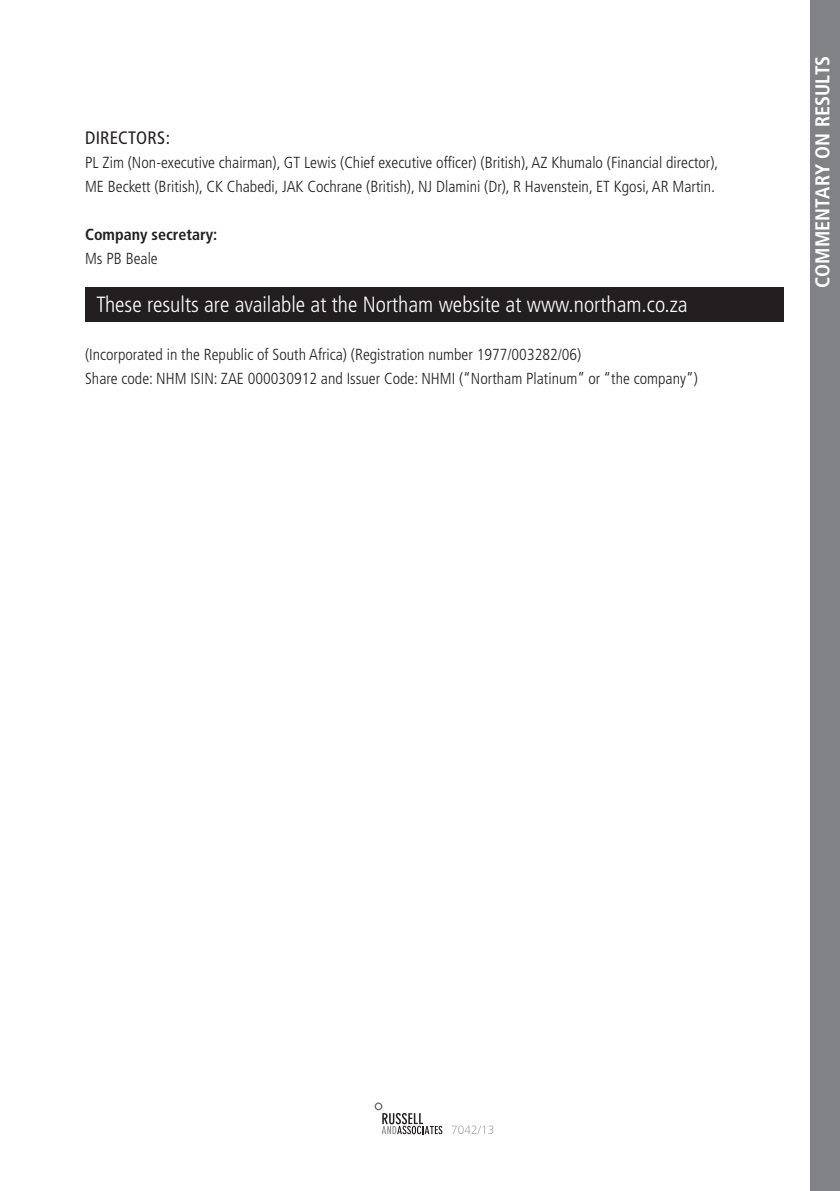
<style>
.page{position:relative;width:840px;height:1191px;background:#fff}
.page>*{position:absolute;margin:0;border:0;box-sizing:border-box;transform-origin:0 0}
.Small_copy{font:300 condensed 22px "Frutiger";color:#fff}
.Main_Heading_new{font:700 condensed 20px "Frutiger";letter-spacing:.01em;color:#fff}
.Heading_Graphs{font:condensed 18px "Frutiger";letter-spacing:.01em;color:#231f20}
.Small_copy-2{font:300 condensed 16px/24px "Frutiger";color:#231f20}
.Small_copy-3{font:700 condensed 16px "Frutiger";color:#231f20}
</style>
<div class="page">
<div style="left:810px;top:0;width:29px;height:1191px;background:#808285"></div>
<div style="left:85px;top:287px;width:698px;height:35px;background:#231f20"></div>
<svg style="left:374px;top:1102px;width:8px;height:8px"></svg>
<svg style="left:376px;top:1103px;width:66px;height:31px"></svg>
<svg style="left:451px;top:1125px;width:42px;height:9px"></svg>
<p class="Heading_Graphs" style="left:85px;top:127px;width:86px">DIRECTORS:</p>
<p class="Small_copy-2" style="left:85px;top:151px;width:634px">PL Zim (Non-executive chairman), GT Lewis (Chief executive officer) (British), AZ Khumalo (Financial director),<br>ME Beckett (British), CK Chabedi, JAK Cochrane (British), NJ Dlamini (Dr), R Havenstein, ET Kgosi, AR Martin.</p>
<p class="Small_copy-3" style="left:85px;top:225px;width:134px">Company secretary:</p>
<p class="Small_copy-2" style="left:85px;top:247px;width:74px">Ms PB Beale</p>
<p class="Small_copy" style="left:96px;top:292px;width:592px">These results are available at the Northam website at www.northam.co.za</p>
<p class="Small_copy-2" style="left:85px;top:343px;width:497px">(Incorporated in the Republic of South Africa) (Registration number 1977/003282/06)</p>
<p class="Small_copy-2" style="left:85px;top:367px;width:614px">Share code: NHM ISIN: ZAE 000030912 and Issuer Code: NHMI (“Northam Platinum” or “the company”)</p>
<p class="Main_Heading_new" style="left:810px;top:288px;width:234px;rotate:-90deg">COMMENTARY ON RESULTS</p>
</div>
